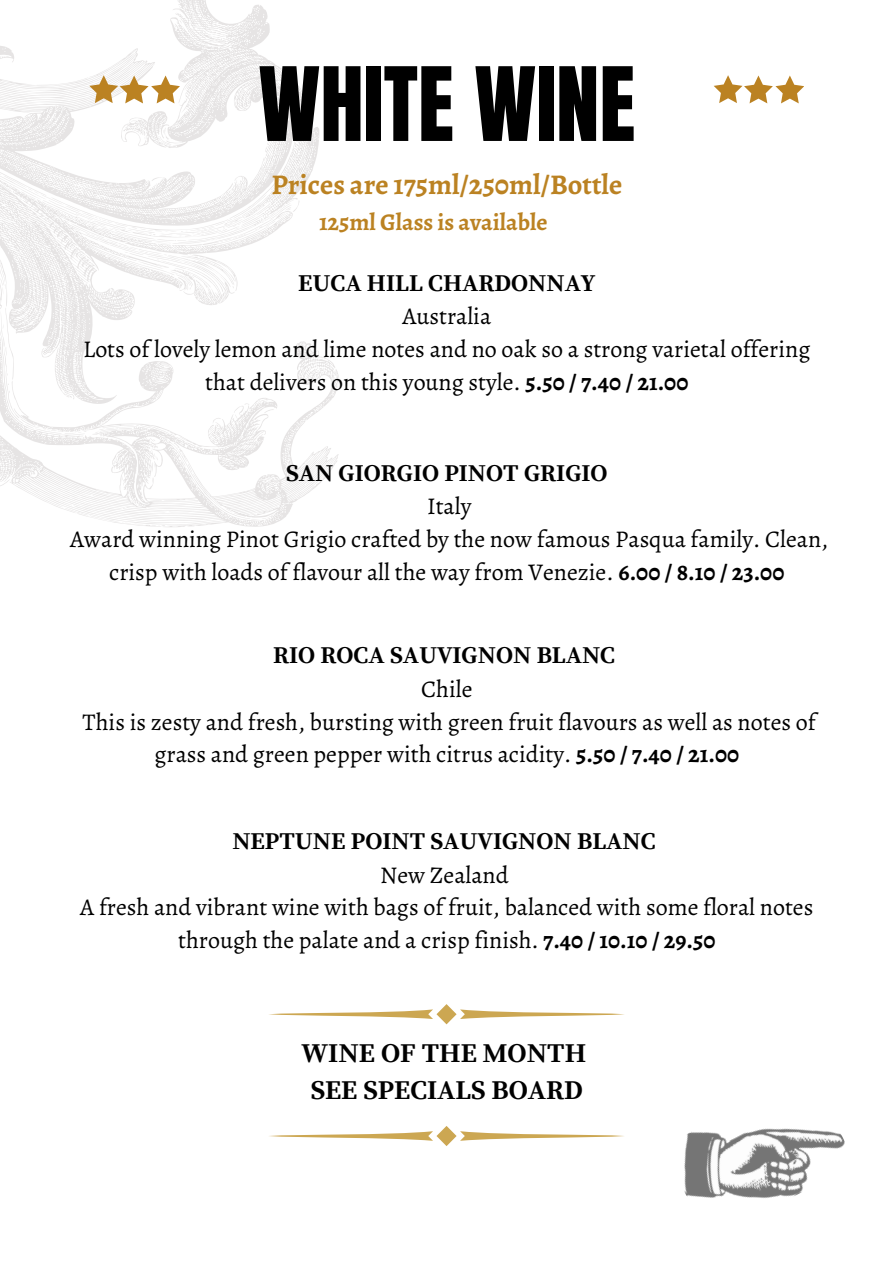
<style>
.page{position:relative;width:894px;height:1264px;background:#fff}
.page>*{position:absolute;margin:0;border:0;box-sizing:border-box;transform-origin:0 0}
.t1{font:87px "Anton";color:#000}
.t2{font:700 28.5px "Alegreya";color:#bb8222}
.t3{font:700 27px/37.2px "Source Serif Pro";color:#000;text-align:center}
.t4{font:24px/32.7px "Alegreya";color:#000;text-align:center}
.t5{font:700 24px "Source Serif Pro";color:#000}
.t6{font:700 24px "Alegreya";color:#bb8222}
.s1{font-weight:700}
</style>
<div class="page">
<svg style="left:714px;top:75px;width:89px;height:28px"></svg>
<svg style="left:0;top:0;width:339px;height:527px"></svg>
<svg style="left:89px;top:75px;width:90px;height:28px"></svg>
<img style="left:684px;top:1128px;width:161px;height:70px">
<svg style="left:269px;top:1126px;width:355px;height:20px"></svg>
<svg style="left:269px;top:1004px;width:355px;height:20px"></svg>
<p class="t1" style="left:258px;top:42px;width:378px">WHITE WINE</p>
<p class="t2" style="left:271px;top:165px;width:352px">Prices are 175ml/250ml/Bottle</p>
<p class="t6" style="left:319px;top:206px;width:230px">125ml Glass is available</p>
<p class="t5" style="left:298px;top:269px;width:298px">EUCA HILL CHARDONNAY</p>
<h1 class="t4" style="left:402px;top:300px;width:90px">Australia</h1>
<p class="t4" style="left:83px;top:333px;width:728px">Lots of lovely lemon and lime notes and no oak so a strong varietal offering that delivers on this young style. <span class="s1">5.50 / 7.40 / 21.00</span></p>
<p class="t5" style="left:286px;top:458px;width:323px">SAN GIORGIO PINOT GRIGIO</p>
<p class="t4" style="left:427px;top:490px;width:46px">Italy</p>
<p class="t4" style="left:70px;top:522px;width:759px">Award winning Pinot Grigio crafted by the now famous Pasqua family. Clean, crisp with loads of flavour all the way from Venezie. <span class="s1">6.00 / 8.10 / 23.00</span></p>
<h3 class="t5" style="left:273px;top:641px;width:343px">RIO ROCA SAUVIGNON BLANC</h3>
<h4 class="t4" style="left:421px;top:672px;width:53px">Chile</h4>
<p class="t4" style="left:83px;top:705px;width:734px">This is zesty and fresh, bursting with green fruit flavours as well as notes of grass and green pepper with citrus acidity. <span class="s1">5.50 / 7.40 / 21.00</span></p>
<p class="t5" style="left:232px;top:826px;width:424px">NEPTUNE POINT SAUVIGNON BLANC</p>
<p class="t4" style="left:380px;top:858px;width:130px">New Zealand</p>
<p class="t4" style="left:80px;top:890px;width:734px">A fresh and vibrant wine with bags of fruit, balanced with some floral notes through the palate and a crisp finish. <span class="s1">7.40 / 10.10 / 29.50</span></p>
<p class="t3" style="left:301px;top:1035px;width:286px">WINE OF THE MONTH<br>SEE SPECIALS BOARD</p>
</div>
